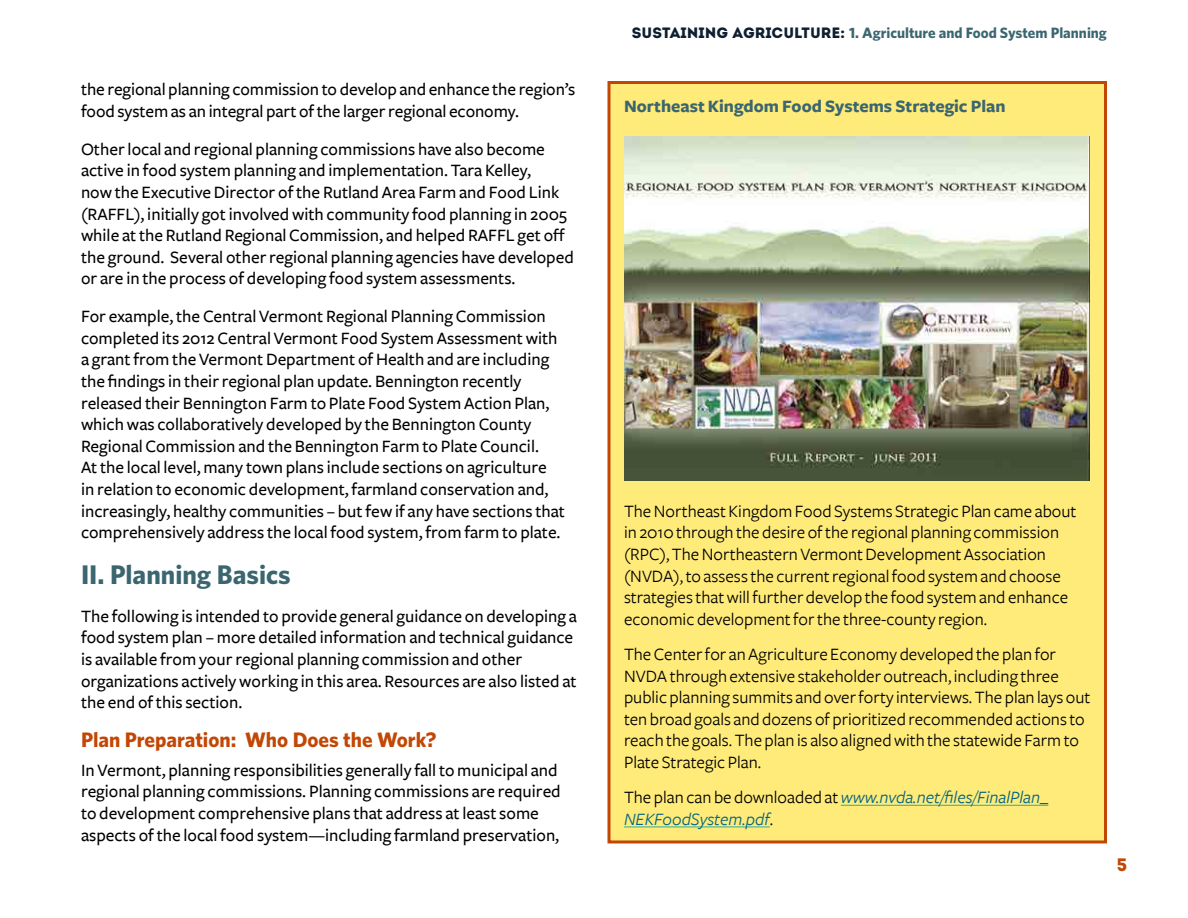
<style>
.page{position:relative;width:1188px;height:918px;background:#fff}
.page>*{position:absolute;margin:0;border:0;box-sizing:border-box;transform-origin:0 0}
.t1{font:700 27px "Whitney";color:#3b6670}
.t2{font:700 21px "Whitney";color:#c24704}
.t3{font:500 18px/21.6px "Freight Sans";color:#000}
.t4{font:18px/21.6px "Freight Sans";color:#000}
.t5{font:italic 18px/21.6px "Freight Sans";color:#046380}
.t6{font:700 18px "Freight Sans";color:#3b6670}
.t7{font:18px "Intro";color:#c24704}
.t8{font:700 15px "Whitney";color:#3b6670}
.s1{font-family:"Intro";font-weight:400;color:#0d1f30}
.s2{font-style:normal;color:#000}
</style>
<div class="page">
<div style="left:609px;top:82px;width:497px;height:760px;background:#ffeb79"></div>
<hr style="left:841px;top:805px;width:207px;height:1px;background:#45b29d">
<hr style="left:624px;top:826px;width:146px;height:1px;background:#45b29d">
<div style="left:608px;top:81px;width:499px;height:762px;border:3px solid #c24704"></div>
<img style="left:625px;top:136px;width:464px;height:344px">
<p class="t3" style="left:81px;top:79px;width:496px">the regional planning commission to develop and enhance the region’s food system as an integral part of the larger regional economy.</p>
<p class="t3" style="left:81px;top:138px;width:494px">Other local and regional planning commissions have also become active in food system planning and implementation. Tara Kelley,<br>now the Executive Director of the Rutland Area Farm and Food Link (RAFFL), initially got involved with community food planning in 2005 while at the Rutland Regional Commission, and helped RAFFL get off the ground. Several other regional planning agencies have developed or are in the process of developing food system assessments.</p>
<p class="t3" style="left:81px;top:306px;width:486px">For example, the Central Vermont Regional Planning Commission completed its 2012 Central Vermont Food System Assessment with a grant from the Vermont Department of Health and are including the findings in their regional plan update. Bennington recently released their Bennington Farm to Plate Food System Action Plan, which was collaboratively developed by the Bennington County Regional Commission and the Bennington Farm to Plate Council.<br>At the local level, many town plans include sections on agriculture<br>in relation to economic development, farmland conservation and, increasingly, healthy communities – but few if any have sections that comprehensively address the local food system, from farm to plate.</p>
<h1 class="t1" style="left:81px;top:558px;width:211px">II. Planning Basics</h1>
<p class="t3" style="left:81px;top:606px;width:497px">The following is intended to provide general guidance on developing a food system plan – more detailed information and technical guidance is available from your regional planning commission and other organizations actively working in this area. Resources are also listed at the end of this section.</p>
<p class="t2" style="left:81px;top:727px;width:357px">Plan Preparation: Who Does the Work?</p>
<p class="t3" style="left:81px;top:759px;width:481px">In Vermont, planning responsibilities generally fall to municipal and regional planning commissions. Planning commissions are required to development comprehensive plans that address at least some aspects of the local food system—including farmland preservation,</p>
<p class="t8" style="left:632px;top:24px;width:477px"><span class="s1">SUSTAINING AGRICULTURE:</span> 1. Agriculture and Food System Planning</p>
<p class="t6" style="left:624px;top:96px;width:383px">Northeast Kingdom Food Systems Strategic Plan</p>
<p class="t4" style="left:624px;top:501px;width:454px">The Northeast Kingdom Food Systems Strategic Plan came about in 2010 through the desire of the regional planning commission (RPC), The Northeastern Vermont Development Association (NVDA), to assess the current regional food system and choose strategies that will further develop the food system and enhance economic development for the three-county region.</p>
<p class="t4" style="left:624px;top:644px;width:468px">The Center for an Agriculture Economy developed the plan for NVDA through extensive stakeholder outreach, including three public planning summits and over forty interviews. The plan lays out ten broad goals and dozens of prioritized recommended actions to reach the goals. The plan is also aligned with the statewide Farm to Plate Strategic Plan.</p>
<p class="t5" style="left:624px;top:787px;width:426px"><span class="s2">The plan can be downloaded at</span> www.nvda.net/files/FinalPlan_<br>NEKFoodSystem.pdf<span class="s2">.</span></p>
<p class="t7" style="left:1117px;top:854px;width:12px">5</p>
</div>
